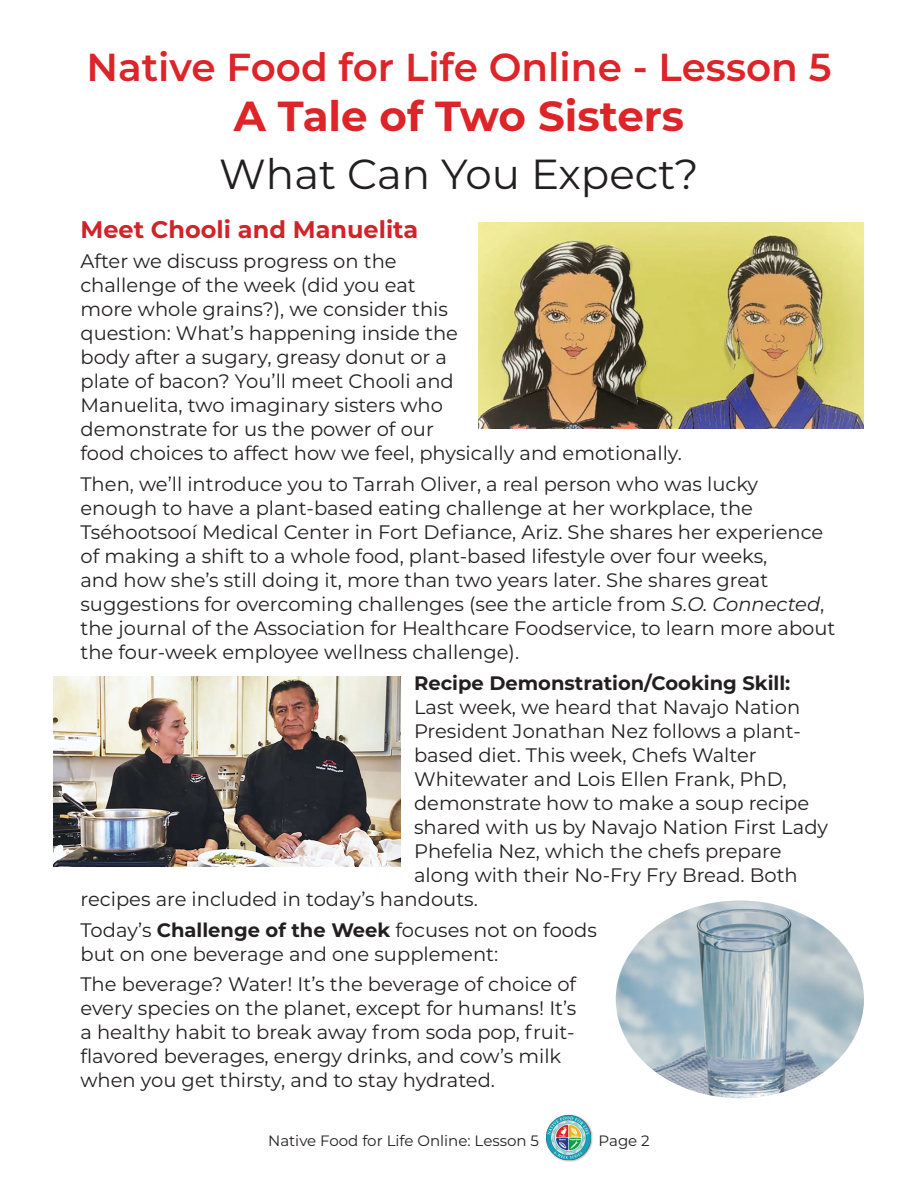
<style>
.page{position:relative;width:918px;height:1188px;background:#fff}
.page>*{position:absolute;margin:0;border:0;box-sizing:border-box;transform-origin:0 0}
.t1{font:700 42px "Montserrat";color:#dd2428}
.t2{font:42px "Montserrat";color:#231f20}
.t3{font:600 39px "Montserrat";color:#dd2428}
.t4{font:700 24px "Montserrat";color:#d1232a}
.t5{font:19.5px/24px "Montserrat";color:#231f20}
.t6{font:700 19.5px "Montserrat";color:#231f20}
.t7{font:15px "Montserrat";color:#231f20}
.s1{font-style:italic}
.s2{font-weight:700}
</style>
<div class="page">
<div style="left:546px;top:1114px;width:48px;height:48px;background:#231f20;opacity:.45"></div>
<img style="left:547px;top:1116px;width:44px;height:43px">
<img style="left:478px;top:222px;width:386px;height:206px">
<img style="left:616px;top:900px;width:248px;height:198px">
<img style="left:53px;top:676px;width:348px;height:190px">
<p class="t3" style="left:86px;top:39px;width:747px">Native Food for Life Online - Lesson 5</p>
<p class="t1" style="left:234px;top:86px;width:452px">A Tale of Two Sisters</p>
<p class="t2" style="left:219px;top:145px;width:481px">What Can You Expect?</p>
<p class="t4" style="left:80px;top:212px;width:340px">Meet Chooli and Manuelita</p>
<p class="t5" style="left:80px;top:249px;width:603px">After we discuss progress on the<br>challenge of the week (did you eat<br>more whole grains?), we consider this<br>question: What’s happening inside the<br>body after a sugary, greasy donut or a<br>plate of bacon? You’ll meet Chooli and<br>Manuelita, two imaginary sisters who<br>demonstrate for us the power of our<br>food choices to affect how we feel, physically and emotionally.</p>
<p class="t5" style="left:80px;top:471px;width:757px">Then, we’ll introduce you to Tarrah Oliver, a real person who was lucky enough to have a plant-based eating challenge at her workplace, the Tséhootsooí Medical Center in Fort Defiance, Ariz. She shares her experience of making a shift to a whole food, plant-based lifestyle over four weeks,<br>and how she’s still doing it, more than two years later. She shares great suggestions for overcoming challenges (see the article from <span class="s1">S.O. Connected</span>, the journal of the Association for Healthcare Foodservice, to learn more about the four-week employee wellness challenge).</p>
<p class="t6" style="left:414px;top:669px;width:378px">Recipe Demonstration/Cooking Skill:</p>
<p class="t5" style="left:414px;top:694px;width:388px">Last week, we heard that Navajo Nation</p>
<p class="t5" style="left:414px;top:718px;width:388px">President Jonathan Nez follows a plant-</p>
<p class="t5" style="left:414px;top:742px;width:344px">based diet. This week, Chefs Walter</p>
<p class="t5" style="left:414px;top:766px;width:374px">Whitewater and Lois Ellen Frank, PhD,</p>
<p class="t5" style="left:414px;top:790px;width:397px">demonstrate how to make a soup recipe</p>
<p class="t5" style="left:414px;top:814px;width:416px">shared with us by Navajo Nation First Lady</p>
<p class="t5" style="left:414px;top:838px;width:369px">Phefelia Nez, which the chefs prepare</p>
<p class="t5" style="left:414px;top:862px;width:385px">along with their No-Fry Fry Bread. Both</p>
<p class="t5" style="left:80px;top:886px;width:399px">recipes are included in today’s handouts.</p>
<p class="t5" style="left:80px;top:917px;width:518px">Today’s <span class="s2">Challenge of the Week</span> focuses not on foods but on one beverage and one supplement:</p>
<p class="t5" style="left:80px;top:972px;width:498px">The beverage? Water! It’s the beverage of choice of every species on the planet, except for humans! It’s a healthy habit to break away from soda pop, fruit&shy;flavored beverages, energy drinks, and cow’s milk when you get thirsty, and to stay hydrated.</p>
<p class="t7" style="left:268px;top:1130px;width:272px">Native Food for Life Online: Lesson 5</p>
<p class="t7" style="left:599px;top:1130px;width:53px">Page 2</p>
</div>
